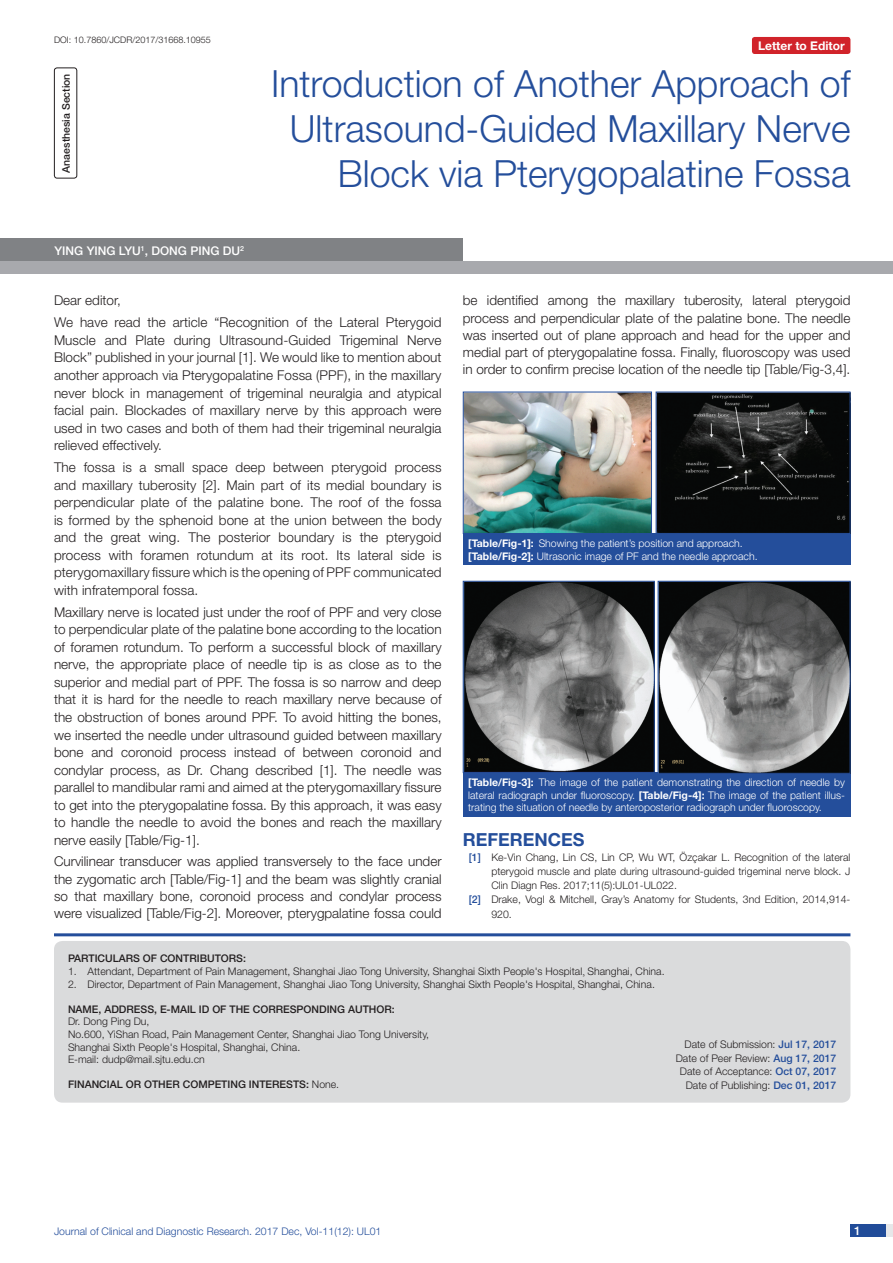
<style>
.page{position:relative;width:893px;height:1263px;background:#fff}
.page>*{position:absolute;margin:0;border:0;box-sizing:border-box;transform-origin:0 0}
.t1{font:300 37.5px/45px "Helvetica Neue";color:#244e9b;text-align:right}
.Heading{font:700 18px "Helvetica Neue";color:#244e9b}
.Body_text{font:300 13.5px/17.5px "Helvetica Neue";color:#231f20;text-align:justify}
.Author{font:500 12px "Helvetica Neue";color:#fff}
.t2{font:700 12px "Helvetica Neue";color:#fff}
.Partic_Contri_Txt{font:300 10.5px "Helvetica Neue";color:#231f20}
.TABLE_FIG{font:300 10.5px/12.6px "Helvetica Neue";color:#fff;text-align:justify}
.Partic_Contri_Head{font:500 10.5px "Helvetica Neue";color:#231f20}
.t3{font:300 10.5px "Helvetica Neue";color:#244e9b}
.section{font:500 10.5px "Helvetica Neue";color:#231f20}
.DOI{font:300 9px "Helvetica Neue";color:#231f20}
.s1{font-weight:700}
.s2{font-weight:500;color:#244e9b}
.s3{font-family:"Times New Roman";font-weight:400}
.s4{font-weight:300}
</style>
<div class="page">
<div style="left:850px;top:1224px;width:43px;height:13px;background:#e6e7e9"></div>
<div style="left:850px;top:1224px;width:35px;height:13px;background:#214c99"></div>
<div style="left:752px;top:37px;width:98px;height:17px;background:#d1232a;border-radius:3px"></div>
<div style="left:54px;top:68px;width:23px;height:110px;border:1px solid #231f20;border-radius:3px"></div>
<div style="left:0;top:261px;width:893px;height:12px;background:#a8a9ad"></div>
<div style="left:0;top:238px;width:463px;height:23px;background:#808285"></div>
<div style="left:463px;top:772px;width:387px;height:45px;background:#244e9b"></div>
<img style="left:465px;top:583px;width:188px;height:188px">
<div style="left:463px;top:581px;width:192px;height:192px;border:1px solid #244e9b"></div>
<img style="left:660px;top:583px;width:188px;height:189px">
<div style="left:658px;top:581px;width:192px;height:193px;border:1px solid #244e9b"></div>
<div style="left:463px;top:534px;width:387px;height:31px;background:#244e9b"></div>
<img style="left:465px;top:394px;width:185px;height:138px">
<div style="left:463px;top:392px;width:189px;height:142px;border:1px solid #244e9b"></div>
<img style="left:658px;top:394px;width:190px;height:138px">
<div style="left:656px;top:392px;width:194px;height:142px;border:1px solid #244e9b"></div>
<hr style="left:54px;top:933px;width:796px;height:3px;background:#244e9b">
<div style="left:54px;top:941px;width:796px;height:161px;background:#dadbdc;border-radius:9px"></div>
<p class="DOI" style="left:54px;top:35px;width:158px">DOI: 10.7860/JCDR/2017/31668.10955</p>
<p class="t2" style="left:758px;top:38px;width:88px">Letter to Editor</p>
<p class="section" style="left:60px;top:173px;width:101px;rotate:-90deg">ANAESTHESIA SECTION</p>
<p class="t1" style="left:271px;top:60px;width:581px">Introduction of Another Approach of<br>Ultrasound-Guided Maxillary Nerve<br>Block via Pterygopalatine Fossa</p>
<p class="Author" style="left:54px;top:243px;width:191px">YING YING LYU<sup>1</sup>, DONG PING DU<sup>2</sup></p>
<p class="Body_text" style="left:54px;top:292px;width:68px">Dear editor,</p>
<p class="Body_text" style="left:54px;top:313px;width:389px">We have read the article “Recognition of the Lateral Pterygoid Muscle and Plate during Ultrasound-Guided Trigeminal Nerve Block” published in your journal [1]. We would like to mention about another approach via Pterygopalatine Fossa (PPF), in the maxillary never block in management of trigeminal neuralgia and atypical facial pain. Blockades of maxillary nerve by this approach were used in two cases and both of them had their trigeminal neuralgia relieved effectively.</p>
<p class="Body_text" style="left:54px;top:458px;width:389px">The fossa is a small space deep between pterygoid process and maxillary tuberosity [2]. Main part of its medial boundary is perpendicular plate of the palatine bone. The roof of the fossa is formed by the sphenoid bone at the union between the body and the great wing. The posterior boundary is the pterygoid process with foramen rotundum at its root. Its lateral side is pterygomaxillary fissure which is the opening of PPF communicated with infratemporal fossa.</p>
<p class="Body_text" style="left:54px;top:603px;width:389px">Maxillary nerve is located just under the roof of PPF and very close to perpendicular plate of the palatine bone according to the location of foramen rotundum. To perform a successful block of maxillary nerve, the appropriate place of needle tip is as close as to the superior and medial part of PPF. The fossa is so narrow and deep that it is hard for the needle to reach maxillary nerve because of the obstruction of bones around PPF. To avoid hitting the bones, we inserted the needle under ultrasound guided between maxillary bone and coronoid process instead of between coronoid and condylar process, as Dr. Chang described [1]. The needle was parallel to mandibular rami and aimed at the pterygomaxillary fissure to get into the pterygopalatine fossa. By this approach, it was easy to handle the needle to avoid the bones and reach the maxillary nerve easily [Table/Fig-1].</p>
<p class="Body_text" style="left:54px;top:852px;width:389px">Curvilinear transducer was applied transversely to the face under the zygomatic arch [Table/Fig-1] and the beam was slightly cranial so that maxillary bone, coronoid process and condylar process were visualized [Table/Fig-2]. Moreover, pterygpalatine fossa could</p>
<p class="Body_text" style="left:463px;top:292px;width:389px">be identified among the maxillary tuberosity, lateral pterygoid process and perpendicular plate of the palatine bone. The needle was inserted out of plane approach and head for the upper and medial part of pterygopalatine fossa. Finally, fluoroscopy was used in order to confirm precise location of the needle tip [Table/Fig-3,4].</p>
<p class="TABLE_FIG" style="left:468px;top:537px;width:276px"><span class="s1">[Table/Fig-1]:</span> Showing the patient’s position and approach.</p>
<p class="TABLE_FIG" style="left:468px;top:550px;width:291px"><span class="s1">[Table/Fig-2]:</span> Ultrasonic image of PF and the needle approach.</p>
<p class="TABLE_FIG" style="left:468px;top:776px;width:378px"><span class="s1">[Table/Fig-3]:</span> The image of the patient demonstrating the direction of needle by lateral radiograph under fluoroscopy. <span class="s1">[Table/Fig-4]:</span> The image of the patient illus&shy;trating the situation of needle by anteroposterior radiograph under fluoroscopy.</p>
<p class="Heading" style="left:463px;top:829px;width:123px">REFERENCES</p>
<p class="Partic_Contri_Txt" style="left:469px;top:850px;width:383px"><span class="s2">[1]</span> Ke-Vin Chang, Lin CS, Lin CP, Wu WT, Özçakar L. Recognition of the lateral</p>
<p class="Partic_Contri_Txt" style="left:491px;top:865px;width:361px">pterygoid muscle and plate during ultrasound-guided trigeminal nerve block. J</p>
<p class="Partic_Contri_Txt" style="left:491px;top:879px;width:187px">Clin Diagn Res. 2017;11(5):UL01-UL022.</p>
<p class="Partic_Contri_Txt" style="left:469px;top:893px;width:383px"><span class="s2">[2]</span> Drake, Vogl &amp; Mitchell, Gray’s Anatomy for Students, 3nd Edition, 2014,914-</p>
<p class="Partic_Contri_Txt" style="left:491px;top:907px;width:22px">920.</p>
<p class="Partic_Contri_Head" style="left:68px;top:952px;width:179px">PARTICULARS OF CONTRIBUTORS:</p>
<p class="Partic_Contri_Txt" style="left:68px;top:965px;width:598px">1. Attendant, Department of Pain Management, Shanghai Jiao Tong University, Shanghai Sixth People's Hospital<span class="s3">,</span> Shanghai, China.</p>
<p class="Partic_Contri_Txt" style="left:68px;top:977px;width:588px">2. Director, Department of Pain Management, Shanghai Jiao Tong University, Shanghai Sixth People's Hospital<span class="s3">,</span> Shanghai, China.</p>
<p class="Partic_Contri_Head" style="left:68px;top:1003px;width:266px">NAME, ADDRESS, E-MAIL ID OF THE CORRESPON DING</p>
<p class="Partic_Contri_Head" style="left:348px;top:1003px;width:48px">AUTHOR:</p>
<p class="Partic_Contri_Txt" style="left:68px;top:1015px;width:83px">Dr. Dong Ping Du,</p>
<p class="Partic_Contri_Txt" style="left:68px;top:1028px;width:363px">No.600, YiShan Road, Pain Management Center, Shanghai Jiao Tong University,</p>
<p class="Partic_Contri_Txt" style="left:68px;top:1040px;width:234px">Shanghai Sixth People's Hospital, Shanghai, China.</p>
<p class="Partic_Contri_Txt" style="left:68px;top:1053px;width:138px">E-mail: dudp@mail.sjtu.edu.cn</p>
<p class="Partic_Contri_Head" style="left:68px;top:1078px;width:167px">FINANCIAL OR OTHER COMPETING</p>
<p class="Partic_Contri_Head" style="left:249px;top:1078px;width:92px">INTERESTS: <span class="s4">None.</span></p>
<p class="Partic_Contri_Txt" style="left:684px;top:1038px;width:153px">Date of Submission: <span class="s2">JUL 17, 2017</span></p>
<p class="Partic_Contri_Txt" style="left:676px;top:1051px;width:162px">Date of Peer Review: <span class="s2">AUG 17, 2017</span></p>
<p class="Partic_Contri_Txt" style="left:680px;top:1065px;width:158px">Date of Acceptance: <span class="s2">OCT 07, 2017</span></p>
<p class="Partic_Contri_Txt" style="left:686px;top:1078px;width:152px">Date of Publishing: <span class="s2">DEC 01, 2017</span></p>
<p class="t3" style="left:54px;top:1225px;width:329px">Journal of Clinical and Diagnostic Research. 2017 Dec, Vol-11(12): UL01</p>
<p class="Author" style="left:854px;top:1223px;width:8px">1</p>
</div>
